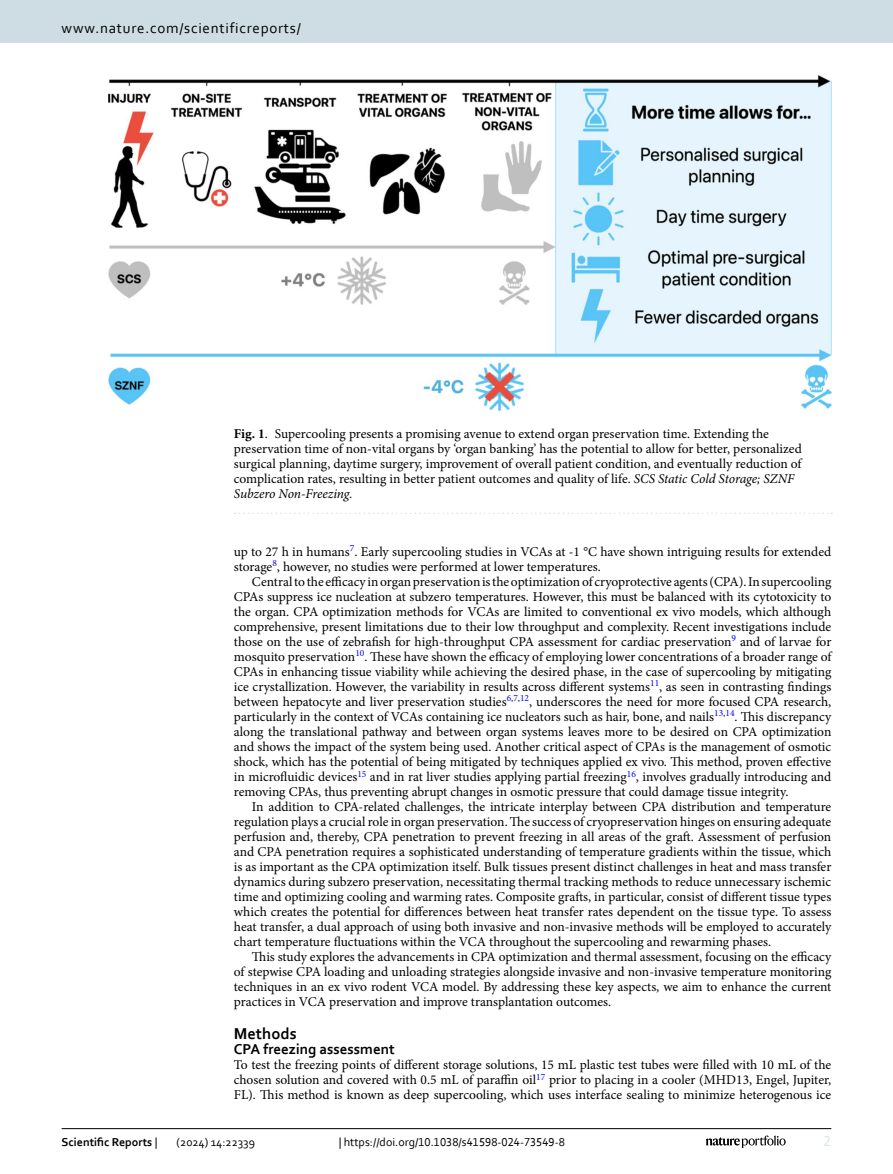
<style>
.page{position:relative;width:893px;height:1174px;background:#fff}
.page>*{position:absolute;margin:0;border:0;box-sizing:border-box;transform-origin:0 0}
.Head_1{font:700 16.5px "Corbel";color:#000}
.t1{font:15px "Corbel";letter-spacing:.05em;color:#000}
.Head_2_After_1{font:700 15px "Corbel";color:#000}
.t2{font:15px "Corbel";color:#d9e4eb}
.Body_Text_Indent{font:13.5px/15px "Minion Pro";letter-spacing:-.005em;color:#000;text-align:justify}
.Body_Text{font:13.5px/15px "Minion Pro";color:#000}
.Figure_Caption{font:13.5px/15px "Minion Pro";color:#000}
.t3{font:12px "Corbel";color:#000}
.t4{font:700 12px "Corbel";color:#000}
.s1{font-weight:700}
.s2{font-style:italic}
.s3{font-weight:400}
</style>
<div class="page">
<img style="left:108px;top:76px;width:723px;height:334px">
<svg style="left:235px;top:512px;width:597px;height:2px"></svg>
<hr style="left:62px;top:1128px;width:769px;height:1px;background:#000">
<svg style="left:706px;top:1135px;width:80px;height:12px"></svg>
<div style="left:0;top:0;width:893px;height:43px;background:#cedde4"></div>
<p class="t1" style="left:62px;top:18px;width:241px">www.nature.com/scientificreports/</p>
<p class="Figure_Caption" style="left:234px;top:426px;width:569px"><span class="s1">Fig. 1</span>. Supercooling presents a promising avenue to extend organ preservation time. Extending the preservation time of non-vital organs by ‘organ banking’ has the potential to allow for better, personalized surgical planning, daytime surgery, improvement of overall patient condition, and eventually reduction of complication rates, resulting in better patient outcomes and quality of life. <span class="s2">SCS Static Cold Storage; SZNF Subzero Non-Freezing.</span></p>
<p class="Body_Text" style="left:234px;top:544px;width:599px">up to 27 h in humans<sup>7</sup>. Early supercooling studies in VCAs at -1 °C have shown intriguing results for extended storage<sup>8</sup>, however, no studies were performed at lower temperatures.</p>
<p class="Body_Text_Indent" style="left:234px;top:574px;width:599px;text-indent:18px">Central to the efficacy in organ preservation is the optimization of cryoprotective agents (CPA). In supercooling CPAs suppress ice nucleation at subzero temperatures. However, this must be balanced with its cytotoxicity to the organ. CPA optimization methods for VCAs are limited to conventional ex vivo models, which although comprehensive, present limitations due to their low throughput and complexity. Recent investigations include those on the use of zebrafish for high-throughput CPA assessment for cardiac preservation<sup>9</sup> and of larvae for mosquito preservation<sup>10</sup>. These have shown the efficacy of employing lower concentrations of a broader range of CPAs in enhancing tissue viability while achieving the desired phase, in the case of supercooling by mitigating ice crystallization. However, the variability in results across different systems<sup>11</sup>, as seen in contrasting findings between hepatocyte and liver preservation studies<sup>6</sup><sup>,</sup><sup>7</sup><sup>,</sup><sup>12</sup>, underscores the need for more focused CPA research, particularly in the context of VCAs containing ice nucleators such as hair, bone, and nails<sup>13</sup><sup>,</sup><sup>14</sup>. This discrepancy along the translational pathway and between organ systems leaves more to be desired on CPA optimization and shows the impact of the system being used. Another critical aspect of CPAs is the management of osmotic shock, which has the potential of being mitigated by techniques applied ex vivo. This method, proven effective in microfluidic devices<sup>15</sup> and in rat liver studies applying partial freezing<sup>16</sup>, involves gradually introducing and removing CPAs, thus preventing abrupt changes in osmotic pressure that could damage tissue integrity.</p>
<p class="Body_Text_Indent" style="left:234px;top:799px;width:599px;text-indent:18px">In addition to CPA-related challenges, the intricate interplay between CPA distribution and temperature regulation plays a crucial role in organ preservation. The success of cryopreservation hinges on ensuring adequate perfusion and, thereby, CPA penetration to prevent freezing in all areas of the graft. Assessment of perfusion and CPA penetration requires a sophisticated understanding of temperature gradients within the tissue, which is as important as the CPA optimization itself. Bulk tissues present distinct challenges in heat and mass transfer dynamics during subzero preservation, necessitating thermal tracking methods to reduce unnecessary ischemic time and optimizing cooling and warming rates. Composite grafts, in particular, consist of different tissue types which creates the potential for differences between heat transfer rates dependent on the tissue type. To assess heat transfer, a dual approach of using both invasive and non-invasive methods will be employed to accurately chart temperature fluctuations within the VCA throughout the supercooling and rewarming phases.</p>
<p class="Body_Text_Indent" style="left:234px;top:949px;width:599px;text-indent:18px">This study explores the advancements in CPA optimization and thermal assessment, focusing on the efficacy of stepwise CPA loading and unloading strategies alongside invasive and non-invasive temperature monitoring techniques in an ex vivo rodent VCA model. By addressing these key aspects, we aim to enhance the current practices in VCA preservation and improve transplantation outcomes.</p>
<p class="Head_1" style="left:234px;top:1023px;width:64px">Methods</p>
<p class="Head_2_After_1" style="left:234px;top:1040px;width:162px">CPA freezing assessment</p>
<p class="Body_Text" style="left:234px;top:1057px;width:599px;text-align:justify">To test the freezing points of different storage solutions, 15 mL plastic test tubes were filled with 10 mL of the chosen solution and covered with 0.5 mL of paraffin oil<sup>17</sup> prior to placing in a cooler (MHD13, Engel, Jupiter, FL). This method is known as deep supercooling, which uses interface sealing to minimize heterogenous ice</p>
<p class="t4" style="left:62px;top:1134px;width:97px">Scientific Reports <span class="s3">|</span></p>
<p class="t3" style="left:177px;top:1134px;width:80px">(2024) 14:22339</p>
<p class="t3" style="left:339px;top:1134px;width:228px">| https://doi.org/10.1038/s41598-024-73549-8</p>
<p class="t2" style="left:824px;top:1132px;width:9px">2</p>
</div>
